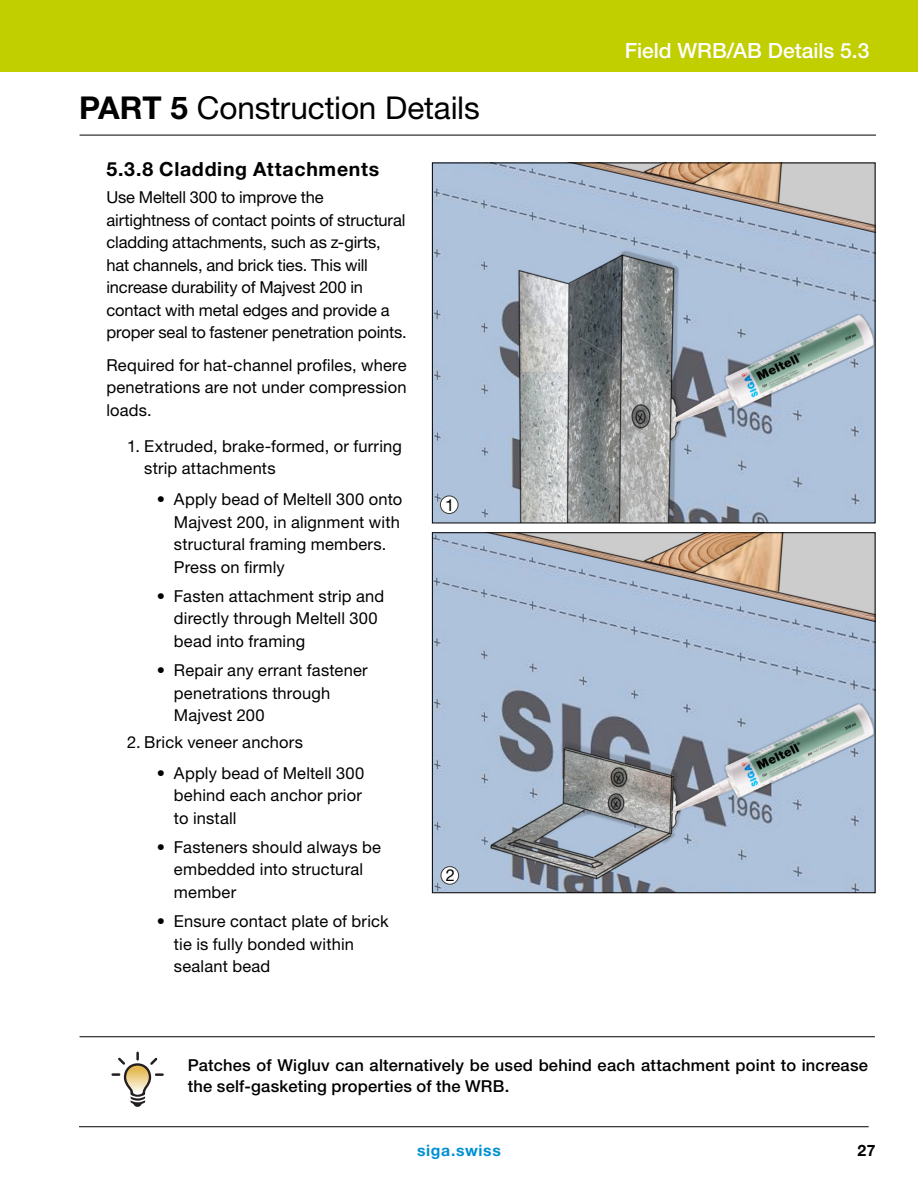
<style>
.page{position:relative;width:918px;height:1188px;background:#fff}
.page>*{position:absolute;margin:0;border:0;box-sizing:border-box;transform-origin:0 0}
.t1{font:31.5px "Helvetica Neue LT Pro";letter-spacing:-.005em;color:#000}
.t2{font:900 31.2px "Helvetica Neue LT Pro";color:#000;scale:.95 1}
.t3{font:500 21px "Helvetica Neue LT Pro";color:#fff}
.t4{font:700 19.5px "Helvetica Neue LT Pro";letter-spacing:.035em;color:#000}
.t5{font:16.5px/22.5px "Helvetica Neue LT Pro";letter-spacing:.01em;color:#000}
.t6{font:16.5px/22.5px "Helvetica Neue LT Pro";letter-spacing:-.01em;color:#000}
.t7{font:500 16.5px/21px "Helvetica Neue LT Pro";letter-spacing:.015em;color:#000}
.t8{font:700 15.75px "Helvetica Neue LT Pro";letter-spacing:.04em;color:#0091d3}
.t9{font:700 15.75px "Helvetica Neue LT Pro";color:#000}
.s1{font-weight:700}
</style>
<div class="page">
<div style="left:0;top:0;width:918px;height:71px;background:#c1ce00"></div>
<hr style="left:80px;top:135px;width:796px;height:1px;background:#000">
<img style="left:434px;top:165px;width:439px;height:356px">
<img style="left:434px;top:534px;width:439px;height:357px">
<div style="left:432px;top:532px;width:443px;height:361px;border:1px solid #000"></div>
<svg style="left:113px;top:1053px;width:50px;height:54px"></svg>
<hr style="left:79px;top:1126px;width:790px;height:1px;background:#000">
<hr style="left:80px;top:1036px;width:795px;height:1px;background:#000">
<div style="left:440px;top:496px;width:18px;height:18px;background:#fff;border-radius:50%"></div>
<div style="left:440px;top:496px;width:18px;height:18px;border:1px solid #3c3c3b;border-radius:50%"></div>
<div style="left:441px;top:867px;width:18px;height:17px;background:#fff;border-radius:50%"></div>
<div style="left:441px;top:866px;width:18px;height:19px;border:1px solid #3c3c3b;border-radius:50%"></div>
<h1 class="t1" style="left:79px;top:89px;width:402px"><span class="s1">PART 5</span> Construction Details</h1>
<p class="t4" style="left:106px;top:157px;width:274px">5.3.8 Cladding Attachments</p>
<p class="t6" style="left:106px;top:186px;width:302px">Use Meltell 300 to improve the airtightness of contact points of structural cladding attachments, such as z-girts, hat channels, and brick ties. This will increase durability of Majvest 200 in contact with metal edges and provide a proper seal to fastener penetration points.</p>
<p class="t5" style="left:106px;top:354px;width:302px;text-align:justify">Required for hat-channel profiles, where penetrations are not under compression loads.</p>
<p class="t5" style="left:144px;top:435px;width:259px;text-indent:-17px">1. Extruded, brake-formed, or furring strip attachments</p>
<p class="t5" style="left:174px;top:488px;width:230px;text-indent:-17px">• Apply bead of Meltell 300 onto<br>Majvest 200, in alignment with structural framing members.<br>Press on firmly</p>
<p class="t5" style="left:174px;top:584px;width:212px;text-indent:-17px">• Fasten attachment strip and directly through Meltell 300 bead into framing</p>
<p class="t5" style="left:174px;top:659px;width:195px;text-indent:-17px">• Repair any errant fastener penetrations through<br>Majvest 200</p>
<p class="t5" style="left:127px;top:731px;width:177px">2. Brick veneer anchors</p>
<p class="t5" style="left:174px;top:761px;width:192px;text-indent:-17px">• Apply bead of Meltell 300 behind each anchor prior to install</p>
<p class="t5" style="left:174px;top:835px;width:209px;text-indent:-17px">• Fasteners should always be embedded into structural member</p>
<p class="t5" style="left:174px;top:910px;width:216px;text-indent:-17px">• Ensure contact plate of brick tie is fully bonded within sealant bead</p>
<p class="t5" style="left:445px;top:494px;width:11px">1</p>
<p class="t5" style="left:446px;top:864px;width:11px">2</p>
<p class="t3" style="left:625px;top:38px;width:246px">Field WRB/AB Details 5.3</p>
<p class="t7" style="left:188px;top:1054px;width:682px">Patches of Wigluv can alternatively be used behind each attachment point to increase the self-gasketing properties of the WRB.</p>
<h2 class="t2" style="left:161px;top:1078px;width:197px">EXPERT TIP</h2>
<p class="t8" style="left:417px;top:1141px;width:85px">siga.swiss</p>
<p class="t9" style="left:857px;top:1141px;width:20px">27</p>
</div>
